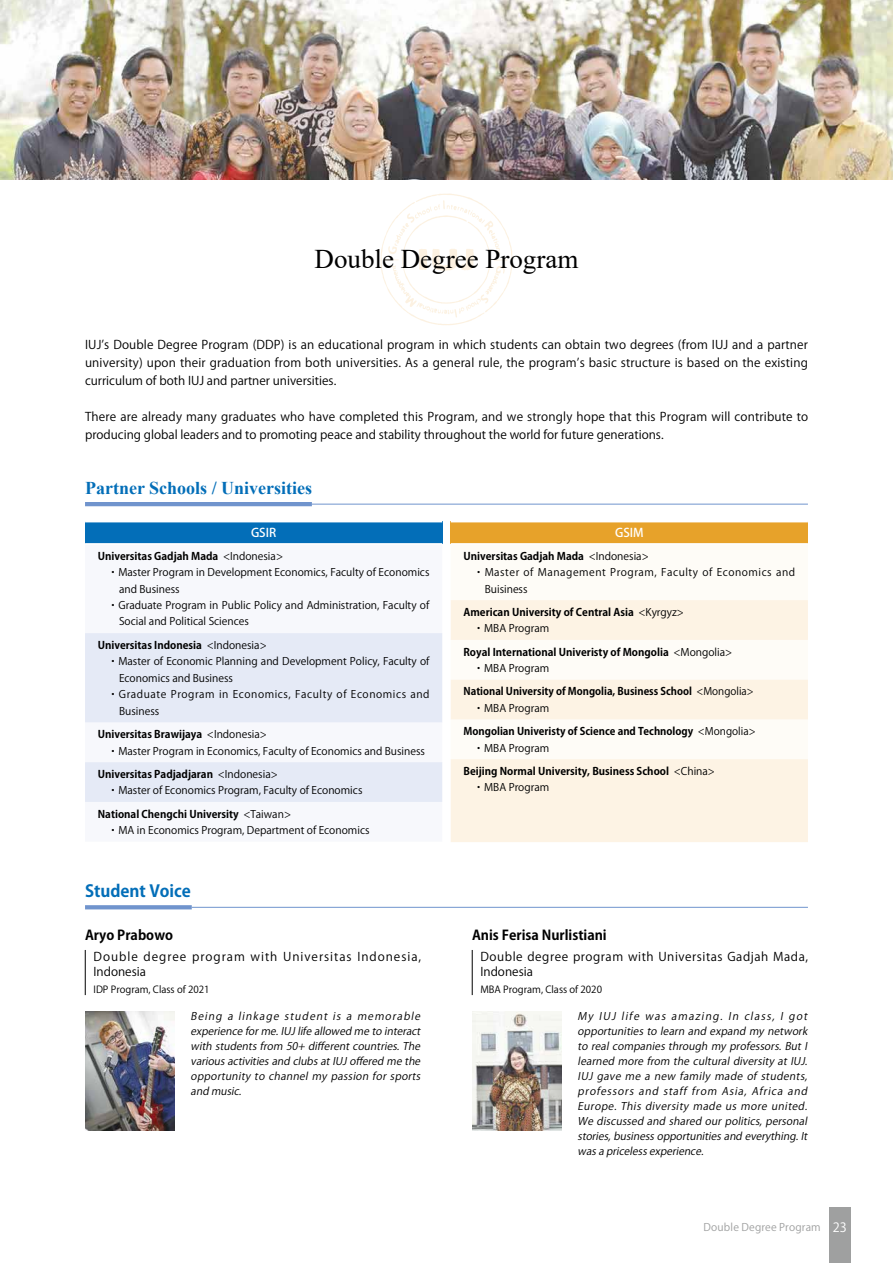
<style>
.page{position:relative;width:893px;height:1263px;background:#fff}
.page>*{position:absolute;margin:0;border:0;box-sizing:border-box;transform-origin:0 0}
.t1{font:27px "Times New Roman";color:#000}
.t2{font:700 18px "Times New Roman";color:#036eb8}
.t3{font:700 16.5px "Koz Go Pr 6 N";color:#036eb8}
.t4{font:700 13.5px "Koz Go Pr 6 N";color:#000}
.t5{font:12px/18px "Koz Go Pr 6 N";letter-spacing:.015em;color:#000;text-align:justify}
.t6{font:12px/15px "Koz Go Pr 6 N";letter-spacing:.045em;color:#000}
.t7{font:12px/15px "Koz Go Pr 6 N";letter-spacing:.08em;color:#000}
.t8{font:500 12px "Koz Go Pr 6 N";color:#fff}
.t9{font:italic 10.5px/15px "Koz Go Pr 6 N";color:#000;text-align:justify}
.t10{font:10.5px/16.5px "Koz Go Pr 6 N";color:#000}
.t11{font:700 10.5px/16.5px "Koz Go Pr 6 N";color:#000}
.t12{font:10.5px "Koz Go Pr 6 N";letter-spacing:.05em;color:#000}
.t13{font:10.5px "Koz Go Pr 6 N";letter-spacing:.015em;color:#9fa0a0}
.t14{font:9.75px "Koz Go Pr 6 N";color:#000}
.s1{font-weight:400}
.s2{font-weight:700}
.s3{font-family:"Koz Go Pro";font-size:12.75px;color:#fff}
</style>
<div class="page">
<svg style="left:380px;top:193px;width:132px;height:132px"></svg>
<img style="left:0;top:0;width:893px;height:179px">
<div style="left:85px;top:522px;width:357px;height:22px;background:#036eb8"></div>
<svg style="left:85px;top:633px;width:357px;height:169px;fill:#e5eaf6"></svg>
<hr style="left:85px;top:543px;width:357px;height:2px;background:#fff">
<div style="left:451px;top:522px;width:357px;height:22px;background:#e7a22a"></div>
<svg style="left:451px;top:600px;width:357px;height:242px;fill:#fdf3e4"></svg>
<hr style="left:451px;top:543px;width:357px;height:2px;background:#fff">
<hr style="left:85px;top:502px;width:227px;height:4px;background:#7094cd">
<hr style="left:312px;top:504px;width:496px;height:1px;background:#7094cd">
<svg style="left:85px;top:905px;width:107px;height:4px"></svg>
<hr style="left:192px;top:907px;width:616px;height:1px;background:#7094cd">
<img style="left:472px;top:1011px;width:89px;height:119px">
<hr style="left:472px;top:950px;width:1px;height:45px;background:#000">
<img style="left:85px;top:1011px;width:89px;height:119px">
<hr style="left:85px;top:950px;width:1px;height:45px;background:#000">
<div style="left:829px;top:1208px;width:21px;height:55px;background:#9fa0a0"></div>
<h1 class="t1" style="left:315px;top:239px;width:265px">Double Degree Program</h1>
<p class="t5" style="left:85px;top:335px;width:724px">IUJ’s Double Degree Program (DDP) is an educational program in which students can obtain two degrees (from IUJ and a partner university) upon their graduation from both universities. As a general rule, the program’s basic structure is based on the existing curriculum of both IUJ and partner universities.</p>
<p class="t5" style="left:85px;top:407px;width:725px">There are already many graduates who have completed this Program, and we strongly hope that this Program will contribute to producing global leaders and to promoting peace and stability throughout the world for future generations.</p>
<h2 class="t2" style="left:85px;top:475px;width:229px">Partner Schools / Universities</h2>
<p class="t8" style="left:251px;top:526px;width:27px">GSIR</p>
<p class="t11" style="left:98px;top:548px;width:187px">Universitas Gadjah Mada <span class="s1">&lt;Indonesia&gt;</span></p>
<p class="t10" style="left:108px;top:564px;width:323px">・Master Program in Development Economics, Faculty of Economics</p>
<p class="t10" style="left:119px;top:581px;width:62px">and Business</p>
<p class="t10" style="left:108px;top:597px;width:323px">・Graduate Program in Public Policy and Administration, Faculty of</p>
<p class="t10" style="left:119px;top:614px;width:131px">Social and Political Sciences</p>
<p class="t11" style="left:98px;top:637px;width:170px">Universitas Indonesia <span class="s1">&lt;Indonesia&gt;</span></p>
<p class="t10" style="left:108px;top:653px;width:323px">・Master of Economic Planning and Development Policy, Faculty of</p>
<p class="t10" style="left:119px;top:670px;width:115px">Economics and Business</p>
<p class="t12" style="left:108px;top:688px;width:323px">・Graduate Program in Economics, Faculty of Economics and</p>
<p class="t10" style="left:119px;top:703px;width:42px">Business</p>
<p class="t10" style="left:108px;top:726px;width:319px;text-indent:-10px"><span class="s2">Universitas Brawijaya</span> &lt;Indonesia&gt;<br>・Master Program in Economics, Faculty of Economics and Business</p>
<p class="t10" style="left:108px;top:766px;width:256px;text-indent:-10px"><span class="s2">Universitas Padjadjaran</span> &lt;Indonesia&gt;<br>・Master of Economics Program, Faculty of Economics</p>
<p class="t10" style="left:108px;top:806px;width:263px;text-indent:-10px"><span class="s2">National Chengchi University</span> &lt;Taiwan&gt;<br>・MA in Economics Program, Department of Economics</p>
<h3 class="t3" style="left:85px;top:882px;width:107px">Student Voice</h3>
<p class="t4" style="left:85px;top:927px;width:90px">Aryo Prabowo</p>
<p class="t7" style="left:94px;top:949px;width:329px">Double degree program with Universitas Indonesia,<br>Indonesia</p>
<p class="t14" style="left:94px;top:984px;width:118px">IDP Program, Class of 2021</p>
<p class="t9" style="left:191px;top:1009px;width:234px">Being a linkage student is a memorable experienceforme.IUJlifeallowed meto interact with studentsfrom 50+ differentcountries.The variousactivitiesand clubsatIUJoffered methe opportunity to channel my passion for sports and music.</p>
<p class="t8" style="left:615px;top:526px;width:30px">GSIM</p>
<p class="t11" style="left:463px;top:548px;width:187px">Universitas Gadjah Mada <span class="s1">&lt;Indonesia&gt;</span></p>
<p class="t12" style="left:474px;top:566px;width:323px">・Master of Management Program, Faculty of Economics and</p>
<p class="t10" style="left:485px;top:581px;width:44px">Buisiness</p>
<p class="t11" style="left:474px;top:604px;width:212px;text-indent:-10px">American University of Central Asia <span class="s1">&lt;Kyrgyz&gt;・MBA Program</span></p>
<p class="t11" style="left:474px;top:644px;width:260px;text-indent:-10px">Royal International Univeristy of Mongolia <span class="s1">&lt;Mongolia&gt;・MBA Program</span></p>
<p class="t11" style="left:474px;top:683px;width:282px;text-indent:-10px">National University of Mongolia, Business School <span class="s1">&lt;Mongolia&gt;・MBA Program</span></p>
<p class="t11" style="left:474px;top:723px;width:283px;text-indent:-10px">Mongolian Univeristy of Science and Technology <span class="s1">&lt;Mongolia&gt;・MBA Program</span></p>
<p class="t11" style="left:474px;top:763px;width:243px;text-indent:-10px">Beijing Normal University, Business School <span class="s1">&lt;China&gt;・MBA Program</span></p>
<p class="t4" style="left:472px;top:927px;width:136px">Anis Ferisa Nurlistiani</p>
<p class="t6" style="left:480px;top:949px;width:329px">Double degree program with Universitas Gadjah Mada,<br>Indonesia</p>
<p class="t14" style="left:480px;top:984px;width:123px">MBA Program, Class of 2020</p>
<p class="t9" style="left:578px;top:1009px;width:234px">My IUJ life was amazing. In class, I got opportunitiesto learn and expand mynetwork to realcompaniesthrough myprofessors.ButI learned more from the culturaldiversityatIUJ.<br>IUJ gave me a new family made of students, professors and staff from Asia, Africa and Europe. This diversity made us more united.<br>We discussed and shared ourpolitics,personal stories,businessopportunitiesand everything.It wasapricelessexperience.</p>
<p class="t13" style="left:704px;top:1221px;width:145px">Double Degree Program <span class="s3">23</span></p>
</div>
